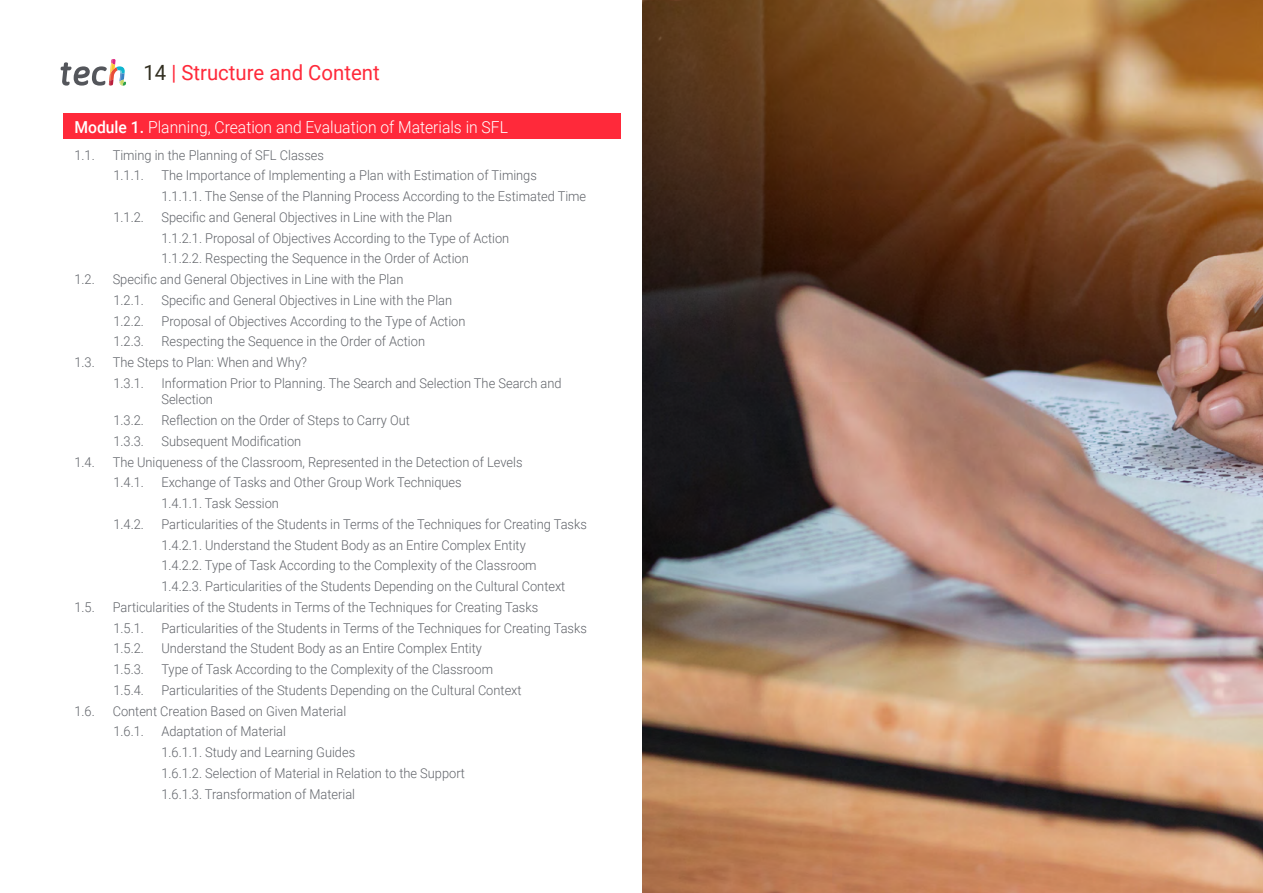
<style>
.page{position:relative;width:1263px;height:893px;background:#fff}
.page>*{position:absolute;margin:0;border:0;box-sizing:border-box;transform-origin:0 0}
.t1{font:21px "Roboto";color:#ff293a}
.t2{font:300 16.5px "Roboto";color:#fff;scale:.95 1}
.t3{font:300 13.5px/20.7px "Roboto";color:#61646a;scale:.95 1}
.s1{color:#312e20}
.s2{font-weight:500}
</style>
<div class="page">
<svg style="left:61px;top:59px;width:65px;height:27px"></svg>
<div style="left:63px;top:114px;width:558px;height:25px;background:#ff293a"></div>
<img style="left:642px;top:0;width:621px;height:893px">
<h1 class="t1" style="left:144px;top:57px;width:238px"><span class="s1">14</span> | Structure and Content</h1>
<p class="t2" style="left:74px;top:115px;width:458px"><span class="s2">Module 1.</span> Planning, Creation and Evaluation of Materials in SFL</p>
<p class="t3" style="left:74px;top:144px;width:23px">1.1.</p>
<p class="t3" style="left:113px;top:144px;width:224px">Timing in the Planning of SFL Classes<br>1.1.1.</p>
<p class="t3" style="left:161px;top:165px;width:449px">The Importance of Implementing a Plan with Estimation of Timings<br>1.1.1.1. The Sense of the Planning Process According to the Estimated Time</p>
<p class="t3" style="left:113px;top:206px;width:34px">1.1.2.</p>
<p class="t3" style="left:161px;top:206px;width:368px">Specific and General Objectives in Line with the Plan<br>1.1.2.1. Proposal of Objectives According to the Type of Action<br>1.1.2.2. Respecting the Sequence in the Order of Action</p>
<p class="t3" style="left:74px;top:268px;width:23px">1.2.</p>
<p class="t3" style="left:113px;top:268px;width:307px">Specific and General Objectives in Line with the Plan<br>1.2.1.</p>
<p class="t3" style="left:161px;top:289px;width:307px">Specific and General Objectives in Line with the Plan</p>
<p class="t3" style="left:113px;top:310px;width:34px">1.2.2.</p>
<p class="t3" style="left:161px;top:310px;width:322px">Proposal of Objectives According to the Type of Action</p>
<p class="t3" style="left:113px;top:331px;width:34px">1.2.3.</p>
<p class="t3" style="left:161px;top:331px;width:279px">Respecting the Sequence in the Order of Action</p>
<p class="t3" style="left:74px;top:351px;width:23px">1.3.</p>
<p class="t3" style="left:113px;top:351px;width:206px">The Steps to Plan: When and Why?<br>1.3.1.</p>
<p class="t3" style="left:161px;top:374px;width:423px;line-height:16.5px">Information Prior to Planning. The Search and Selection The Search and<br>Selection</p>
<p class="t3" style="left:113px;top:409px;width:34px">1.3.2.</p>
<p class="t3" style="left:161px;top:409px;width:263px">Reflection on the Order of Steps to Carry Out</p>
<p class="t3" style="left:113px;top:430px;width:34px">1.3.3.</p>
<p class="t3" style="left:161px;top:430px;width:149px">Subsequent Modification</p>
<p class="t3" style="left:74px;top:451px;width:23px">1.4.</p>
<p class="t3" style="left:113px;top:451px;width:433px">The Uniqueness of the Classroom, Represented in the Detection of Levels<br>1.4.1.</p>
<p class="t3" style="left:161px;top:472px;width:318px">Exchange of Tasks and Other Group Work Techniques<br>1.4.1.1. Task Session</p>
<p class="t3" style="left:113px;top:513px;width:34px">1.4.2.</p>
<p class="t3" style="left:161px;top:513px;width:449px">Particularities of the Students in Terms of the Techniques for Creating Tasks 1.4.2.1. Understand the Student Body as an Entire Complex Entity<br>1.4.2.2. Type of Task According to the Complexity of the Classroom<br>1.4.2.3. Particularities of the Students Depending on the Cultural Context</p>
<p class="t3" style="left:74px;top:596px;width:23px">1.5.</p>
<p class="t3" style="left:113px;top:596px;width:449px">Particularities of the Students in Terms of the Techniques for Creating Tasks<br>1.5.1.</p>
<p class="t3" style="left:161px;top:617px;width:449px">Particularities of the Students in Terms of the Techniques for Creating Tasks</p>
<p class="t3" style="left:113px;top:638px;width:34px">1.5.2.</p>
<p class="t3" style="left:161px;top:638px;width:339px">Understand the Student Body as an Entire Complex Entity</p>
<p class="t3" style="left:113px;top:658px;width:34px">1.5.3.</p>
<p class="t3" style="left:161px;top:658px;width:351px">Type of Task According to the Complexity of the Classroom</p>
<p class="t3" style="left:113px;top:679px;width:34px">1.5.4.</p>
<p class="t3" style="left:161px;top:679px;width:381px">Particularities of the Students Depending on the Cultural Context</p>
<p class="t3" style="left:74px;top:700px;width:23px">1.6.</p>
<p class="t3" style="left:113px;top:700px;width:247px">Content Creation Based on Given Material<br>1.6.1.</p>
<p class="t3" style="left:161px;top:721px;width:321px">Adaptation of Material<br>1.6.1.1. Study and Learning Guides<br>1.6.1.2. Selection of Material in Relation to the Support 1.6.1.3. Transformation of Material</p>
</div>
